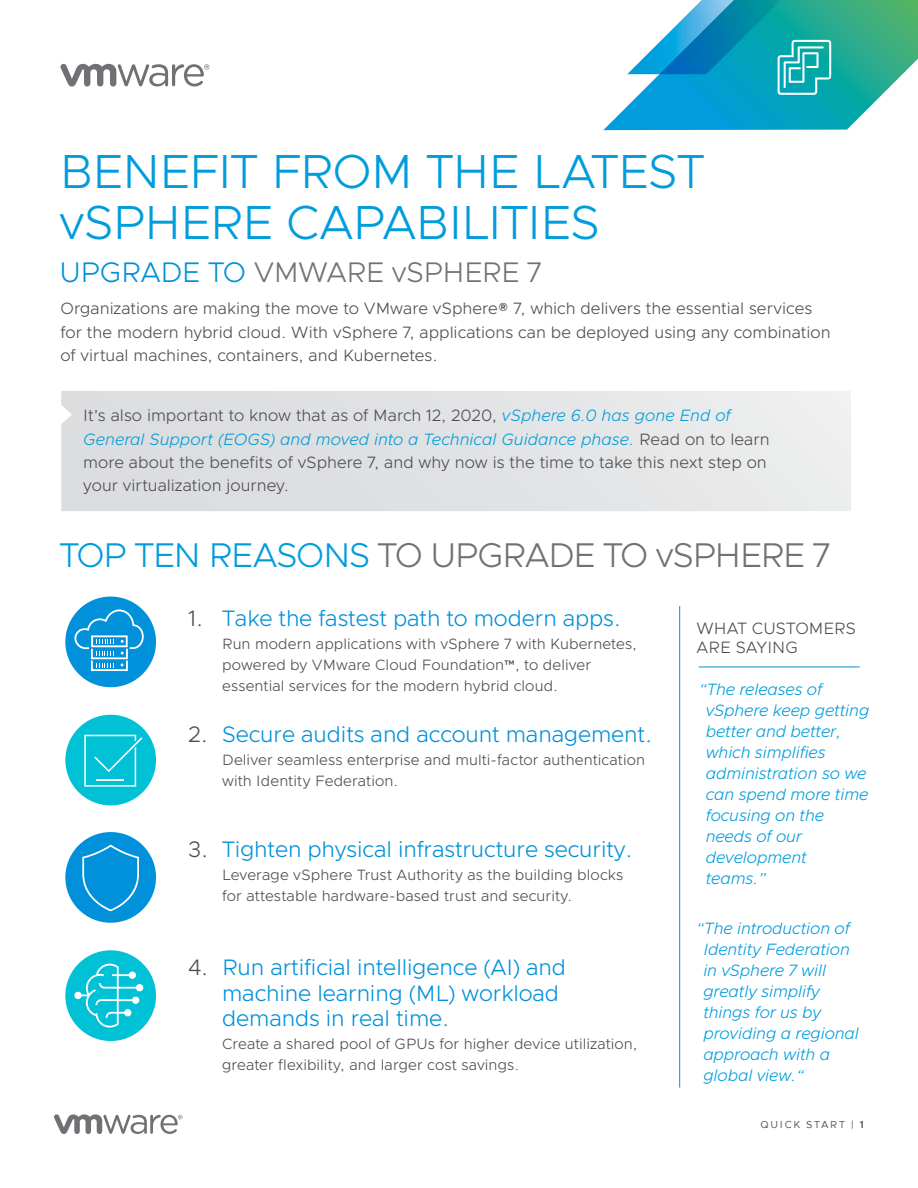
<style>
.page{position:relative;width:918px;height:1188px;background:#fff}
.page>*{position:absolute;margin:0;border:0;box-sizing:border-box;transform-origin:0 0}
._1a__MAIN_TITLE{font:300 48px/51px "Metropolis";letter-spacing:-.025em;color:#009cdc}
._1a__MAIN_TITLE-2{font:300 34.5px "Metropolis";letter-spacing:-.04em;color:#717074}
._1a__MAIN_TITLE-3{font:300 28.5px "Metropolis";letter-spacing:-.015em;color:#727276}
._3a__BODY_TEXT{font:300 22.5px/25.5px "Metropolis";letter-spacing:-.005em;color:#0091da}
._2a__INTRO_BODY{font:300 16.5px/23.2px "Metropolis";color:#4d4d4f}
._3a__BODY_TEXT-2{font:italic 300 16.5px/21px "Metropolis";letter-spacing:-.005em;color:#009cdc}
._2a__INTRO_BODY-2{font:300 15px/21px "Metropolis";letter-spacing:.005em;color:#4d4d4f}
.FOLIO_BOTTOM_85blk{font:10.2px "Metropolis";letter-spacing:.17em;color:#4d4d4f}
.s1{color:#0091da}
.s2{font-style:italic;color:#009cdc}
.s3{color:#009cdc}
.s4{color:#4d4d4f}
.s5{font-weight:600}
</style>
<div class="page">
<svg style="left:603px;top:0;width:315px;height:130px"></svg>
<svg style="left:61px;top:391px;width:790px;height:120px;background:#e2e3e4"></svg>
<svg style="left:60px;top:64px;width:149px;height:23px"></svg>
<div style="left:65px;top:597px;width:91px;height:90px;background:#0091da;border-radius:50%"></div>
<svg style="left:74px;top:610px;width:70px;height:61px"></svg>
<div style="left:65px;top:715px;width:91px;height:90px;background:#00c1d5;border-radius:50%"></div>
<svg style="left:84px;top:735px;width:58px;height:52px"></svg>
<div style="left:65px;top:832px;width:91px;height:91px;background:#0091da;border-radius:50%"></div>
<svg style="left:82px;top:845px;width:57px;height:66px"></svg>
<svg style="left:54px;top:1114px;width:129px;height:20px"></svg>
<hr style="left:679px;top:606px;width:1px;height:482px;background:#0091da">
<div style="left:65px;top:950px;width:91px;height:91px;background:#00c1d5;border-radius:50%"></div>
<svg style="left:74px;top:964px;width:69px;height:64px"></svg>
<hr style="left:699px;top:667px;width:161px;height:1px;background:#0091da">
<p class="_1a__MAIN_TITLE" style="left:59px;top:146px;width:647px">BENEFIT FROM THE LATEST vSPHERE CAPABILITIES</p>
<p class="_1a__MAIN_TITLE-3" style="left:59px;top:254px;width:484px"><span class="s1">UPGRADE TO</span> VMWARE vSPHERE 7</p>
<p class="_2a__INTRO_BODY" style="left:60px;top:297px;width:772px">Organizations are making the move to VMware vSphere® 7, which delivers the essential services for the modern hybrid cloud. With vSphere 7, applications can be deployed using any combination of virtual machines, containers, and Kubernetes.</p>
<p class="_2a__INTRO_BODY" style="left:83px;top:404px;width:688px">It’s also important to know that as of March 12, 2020, <span class="s2">vSphere 6.0 has gone End of General Support (EOGS) and moved into a Technical Guidance phase.</span> Read on to learn more about the benefits of vSphere 7, and why now is the time to take this next step on your virtualization journey.</p>
<p class="_1a__MAIN_TITLE-2" style="left:59px;top:534px;width:772px"><span class="s3">TOP TEN REASONS</span> TO UPGRADE TO vSPHERE 7</p>
<p class="_3a__BODY_TEXT" style="left:188px;top:606px;width:434px"><span class="s4">1.</span> Take the fastest path to modern apps.</p>
<p class="_2a__INTRO_BODY-2" style="left:222px;top:634px;width:416px">Run modern applications with vSphere 7 with Kubernetes, powered by VMware Cloud Foundation™, to deliver essential services for the modern hybrid cloud.</p>
<p class="_3a__BODY_TEXT" style="left:188px;top:721px;width:465px"><span class="s4">2.</span> Secure audits and account management.</p>
<p class="_2a__INTRO_BODY-2" style="left:222px;top:749px;width:425px">Deliver seamless enterprise and multi-factor authentication with Identity Federation.</p>
<p class="_3a__BODY_TEXT" style="left:188px;top:836px;width:446px"><span class="s4">3.</span> Tighten physical infrastructure security.</p>
<p class="_2a__INTRO_BODY-2" style="left:222px;top:864px;width:403px">Leverage vSphere Trust Authority as the building blocks for attestable hardware-based trust and security.</p>
<p class="_3a__BODY_TEXT" style="left:222px;top:955px;width:345px;text-indent:-34px"><span class="s4">4.</span> Run artificial intelligence (AI) and machine learning (ML) workload demands in real time.</p>
<p class="_2a__INTRO_BODY-2" style="left:222px;top:1034px;width:417px">Create a shared pool of GPUs for higher device utilization, greater flexibility, and larger cost savings.</p>
<p class="_2a__INTRO_BODY" style="left:697px;top:618px;width:161px;line-height:19.5px">WHAT CUSTOMERS<br>ARE SAYING</p>
<p class="_3a__BODY_TEXT-2" style="left:706px;top:679px;width:165px;text-indent:-7px">“The releases of vSphere keep getting better and better, which simplifies administration so we can spend more time focusing on the needs of our development teams.”</p>
<p class="_3a__BODY_TEXT-2" style="left:703px;top:918px;width:157px;text-indent:-7px">“The introduction of<br>Identity Federation in vSphere 7 will greatly simplify things for us by providing a regional approach with a global view.“</p>
<p class="FOLIO_BOTTOM_85blk" style="left:760px;top:1118px;width:105px">QUICK START | <span class="s5">1</span></p>
</div>
